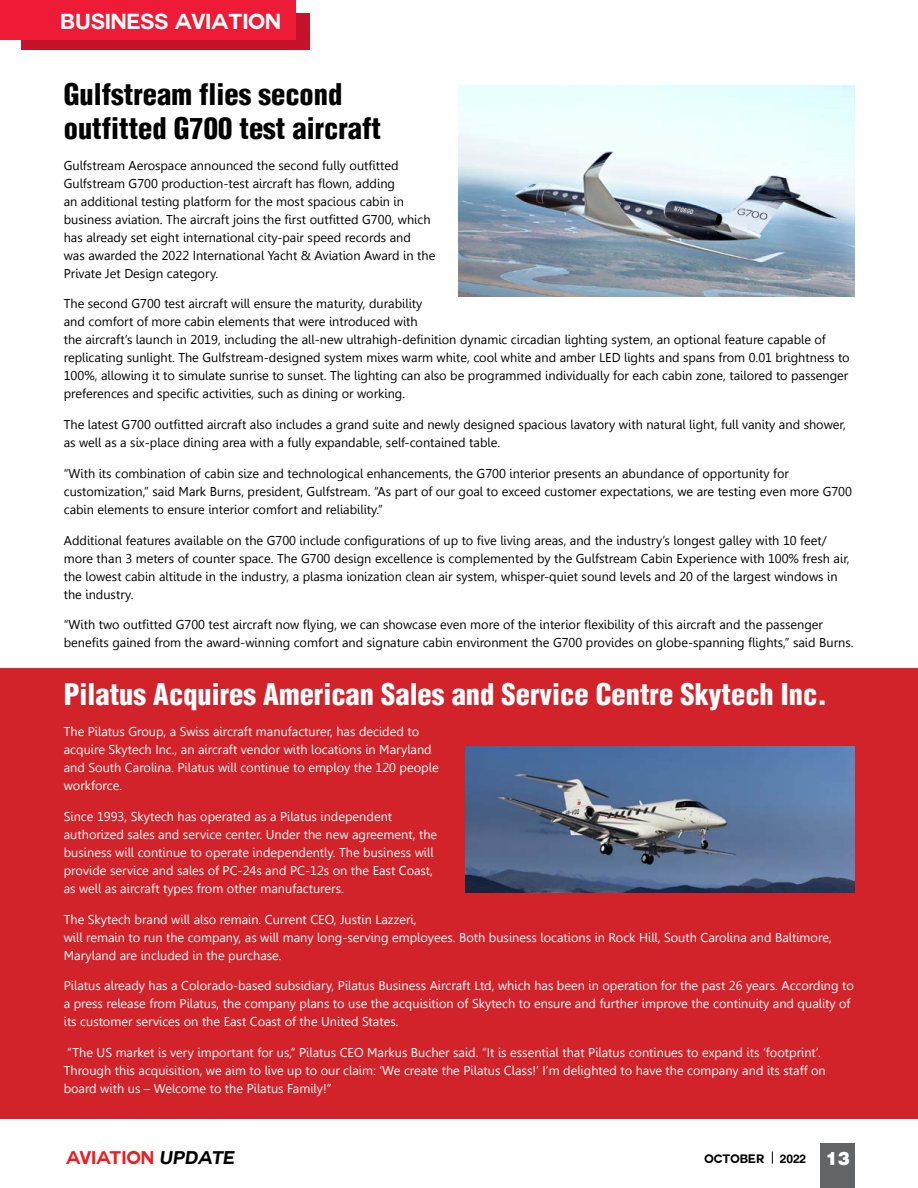
<style>
.page{position:relative;width:918px;height:1188px;background:#fff}
.page>*{position:absolute;margin:0;border:0;box-sizing:border-box;transform-origin:0 0}
.t1{font:900 condensed 28.5px "Context Black Condensed S Si";color:#fff}
.t2{font:900 condensed 28.5px/34.2px "Context Black Condensed S Si";color:#000}
.t3{font:700 21.3px "Couture";color:#fff}
.t4{font:700 18px "Couture";color:#ed1d24}
.t5{font:12.75px/18px "Gisha";color:#000}
.t6{font:12.75px/18px "Gisha";color:#fff}
.t7{font:700 12px "Couture";color:#000}
.s1{font-style:italic;color:#000}
.s2{font-family:"Context Black S Si";font-weight:900;font-size:18px;color:#fff}
</style>
<div class="page">
<div style="left:0;top:668px;width:918px;height:451px;background:#d2232a"></div>
<div style="left:22px;top:14px;width:288px;height:36px;background:#c4132a"></div>
<div style="left:0;top:0;width:296px;height:39px;background:#ed1b35"></div>
<img style="left:465px;top:747px;width:389px;height:146px">
<img style="left:458px;top:85px;width:397px;height:211px">
<div style="left:820px;top:1144px;width:35px;height:44px;background:#636466"></div>
<svg style="left:772px;top:1152px;width:1px;height:12px"></svg>
<h2 class="t3" style="left:60px;top:11px;width:222px">BUSINESS AVIATION</h2>
<h1 class="t2" style="left:64px;top:77px;width:319px">Gulfstream flies second outfitted G700 test aircraft</h1>
<p class="t5" style="left:64px;top:156px;width:373px">Gulfstream Aerospace announced the second fully outfitted Gulfstream G700 production-test aircraft has flown, adding<br>an additional testing platform for the most spacious cabin in business aviation. The aircraft joins the first outfitted G700, which has already set eight international city-pair speed records and<br>was awarded the 2022 International Yacht &amp; Aviation Award in the Private Jet Design category.</p>
<p class="t5" style="left:64px;top:295px;width:787px">The second G700 test aircraft will ensure the maturity, durability<br>and comfort of more cabin elements that were introduced with<br>the aircraft’s launch in 2019, including the all-new ultrahigh-definition dynamic circadian lighting system, an optional feature capable of replicating sunlight. The Gulfstream-designed system mixes warm white, cool white and amber LED lights and spans from 0.01 brightness to 100%, allowing it to simulate sunrise to sunset. The lighting can also be programmed individually for each cabin zone, tailored to passenger preferences and specific activities, such as dining or working.</p>
<p class="t5" style="left:64px;top:416px;width:784px">The latest G700 outfitted aircraft also includes a grand suite and newly designed spacious lavatory with natural light, full vanity and shower, as well as a six-place dining area with a fully expandable, self-contained table.</p>
<p class="t5" style="left:64px;top:464px;width:790px">“With its combination of cabin size and technological enhancements, the G700 interior presents an abundance of opportunity for customization,” said Mark Burns, president, Gulfstream. “As part of our goal to exceed customer expectations, we are testing even more G700 cabin elements to ensure interior comfort and reliability.”</p>
<p class="t5" style="left:64px;top:531px;width:787px">Additional features available on the G700 include configurations of up to five living areas, and the industry’s longest galley with 10 feet/ more than 3 meters of counter space. The G700 design excellence is complemented by the Gulfstream Cabin Experience with 100% fresh air, the lowest cabin altitude in the industry, a plasma ionization clean air system, whisper-quiet sound levels and 20 of the largest windows in the industry.</p>
<p class="t5" style="left:64px;top:616px;width:791px">“With two outfitted G700 test aircraft now flying, we can showcase even more of the interior flexibility of this aircraft and the passenger benefits gained from the award-winning comfort and signature cabin environment the G700 provides on globe-spanning flights,” said Burns.</p>
<h1 class="t1" style="left:64px;top:677px;width:765px">Pilatus Acquires American Sales and Service Centre Skytech Inc.</h1>
<p class="t6" style="left:64px;top:723px;width:376px">The Pilatus Group, a Swiss aircraft manufacturer, has decided to acquire Skytech Inc., an aircraft vendor with locations in Maryland and South Carolina. Pilatus will continue to employ the 120 people workforce.</p>
<p class="t6" style="left:64px;top:808px;width:375px">Since 1993, Skytech has operated as a Pilatus independent authorized sales and service center. Under the new agreement, the business will continue to operate independently. The business will provide service and sales of PC-24s and PC-12s on the East Coast, as well as aircraft types from other manufacturers.</p>
<p class="t6" style="left:64px;top:910px;width:769px">The Skytech brand will also remain. Current CEO, Justin Lazzeri,<br>will remain to run the company, as will many long-serving employees. Both business locations in Rock Hill, South Carolina and Baltimore,<br>Maryland are included in the purchase.</p>
<p class="t6" style="left:64px;top:977px;width:792px">Pilatus already has a Colorado-based subsidiary, Pilatus Business Aircraft Ltd, which has been in operation for the past 26 years. According to a press release from Pilatus, the company plans to use the acquisition of Skytech to ensure and further improve the continuity and quality of its customer services on the East Coast of the United States.</p>
<p class="t6" style="left:64px;top:1044px;width:764px">“The US market is very important for us,” Pilatus CEO Markus Bucher said. “It is essential that Pilatus continues to expand its ‘footprint’.<br>Through this acquisition, we aim to live up to our claim: ‘We create the Pilatus Class!’ I’m delighted to have the company and its staff on board with us – Welcome to the Pilatus Family!”</p>
<h3 class="t4" style="left:66px;top:1149px;width:170px">AVIATION <span class="s1">UPDATE</span></h3>
<p class="t7" style="left:704px;top:1153px;width:62px">OCTOBER</p>
<p class="t7" style="left:780px;top:1153px;width:71px">2022 <span class="s2">13</span></p>
</div>
